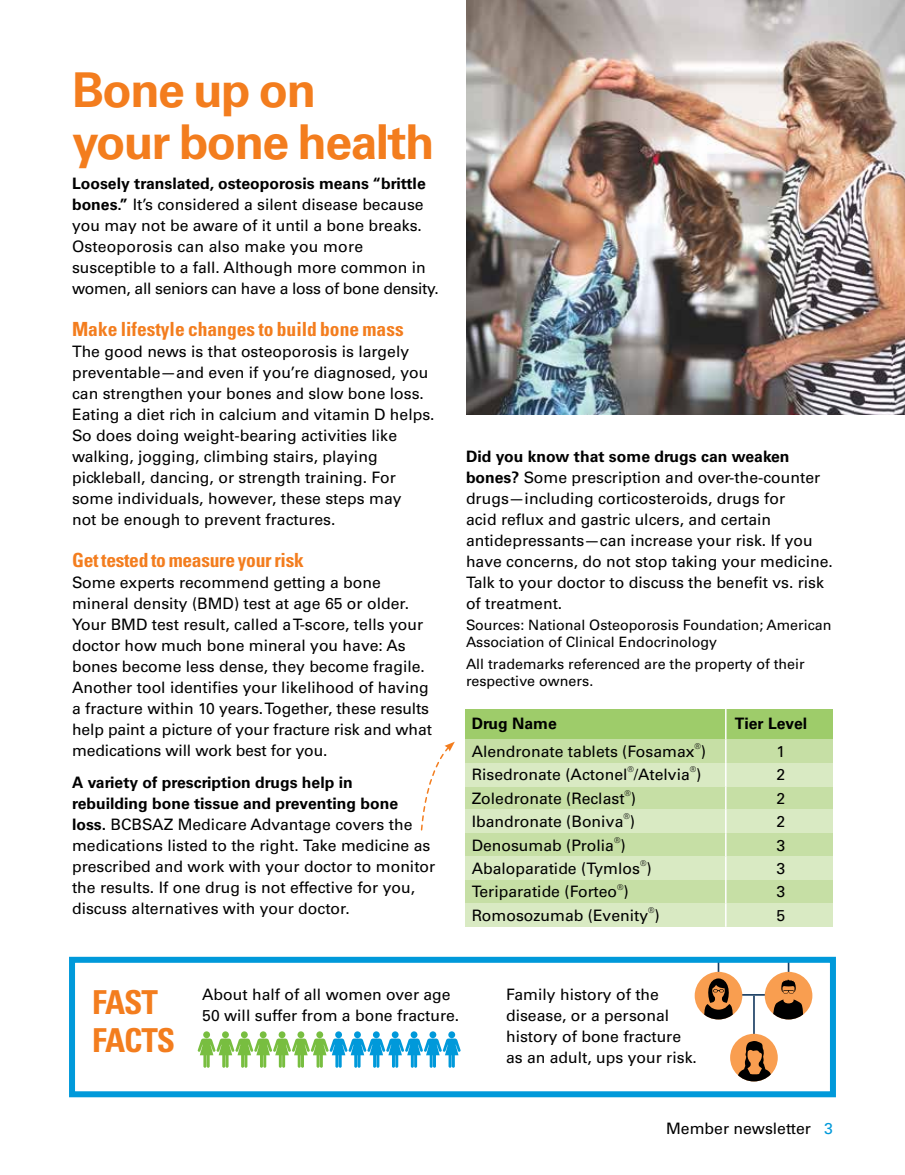
<style>
.page{position:relative;width:905px;height:1175px;background:#fff}
.page>*{position:absolute;margin:0;border:0;box-sizing:border-box;transform-origin:0 0}
.t1{font:700 48px/52.5px "Univers LT Std";letter-spacing:-.03em;color:#f37d1e}
.t2{font:700 condensed 33px/37.5px "Univers LT Std";letter-spacing:-.035em;color:#f37d1e}
.t3{font:700 condensed 19.5px "Univers LT Std";color:#f37d1e}
.t4{font:15.75px/21px "Univers LT Std";color:#000}
.t5{font:700 15.75px "Univers LT Std";color:#000}
.t6{font:14.25px/16.5px "Univers LT Std";color:#000}
.t7{font:7.8px "Univers LT Std";color:#000}
.s1{font-weight:700}
.s2{color:#0099da}
</style>
<div class="page">
<svg style="left:420px;top:741px;width:35px;height:90px"></svg>
<img style="left:466px;top:0;width:438px;height:414px">
<div style="left:465px;top:709px;width:260px;height:30px;background:#9ecc6a"></div>
<div style="left:725px;top:709px;width:107px;height:30px;background:#9ecc6a"></div>
<div style="left:465px;top:739px;width:260px;height:24px;background:#c6dfa5"></div>
<div style="left:725px;top:739px;width:107px;height:24px;background:#c6dfa5"></div>
<div style="left:465px;top:786px;width:260px;height:23px;background:#c6dfa5"></div>
<div style="left:725px;top:786px;width:107px;height:23px;background:#c6dfa5"></div>
<div style="left:465px;top:833px;width:260px;height:23px;background:#c6dfa5"></div>
<div style="left:725px;top:833px;width:107px;height:23px;background:#c6dfa5"></div>
<div style="left:465px;top:880px;width:260px;height:23px;background:#c6dfa5"></div>
<div style="left:725px;top:880px;width:107px;height:23px;background:#c6dfa5"></div>
<div style="left:465px;top:763px;width:260px;height:23px;background:#d9eac3"></div>
<div style="left:725px;top:763px;width:107px;height:23px;background:#d9eac3"></div>
<div style="left:465px;top:809px;width:260px;height:24px;background:#d9eac3"></div>
<div style="left:725px;top:809px;width:107px;height:24px;background:#d9eac3"></div>
<div style="left:465px;top:856px;width:260px;height:24px;background:#d9eac3"></div>
<div style="left:725px;top:856px;width:107px;height:24px;background:#d9eac3"></div>
<div style="left:465px;top:903px;width:260px;height:23px;background:#d9eac3"></div>
<div style="left:725px;top:903px;width:107px;height:23px;background:#d9eac3"></div>
<hr style="left:725px;top:709px;width:1px;height:30px;background:#fff">
<svg style="left:725px;top:739px;width:1px;height:187px"></svg>
<hr style="left:717px;top:959px;width:2px;height:22px;background:#193d62">
<hr style="left:753px;top:995px;width:1px;height:56px;background:#193d62">
<div style="left:730px;top:1033px;width:47px;height:48px;background:#f99e50;border-radius:50%"></div>
<svg style="left:736px;top:1041px;width:36px;height:40px"></svg>
<hr style="left:726px;top:994px;width:63px;height:1px;background:#193d62">
<svg style="left:764px;top:971px;width:48px;height:48px"></svg>
<svg style="left:772px;top:963px;width:41px;height:56px"></svg>
<div style="left:694px;top:971px;width:48px;height:48px;background:#f99e50;border-radius:50%"></div>
<svg style="left:703px;top:978px;width:30px;height:41px"></svg>
<div style="left:69px;top:956px;width:767px;height:141px;border:6px solid #0099da"></div>
<svg style="left:198px;top:1031px;width:262px;height:36px"></svg>
<h2 class="t1" style="left:72px;top:64px;width:364px">Bone up on<br>your bone health</h2>
<p class="t4" style="left:72px;top:173px;width:368px"><span class="s1">Loosely translated, osteoporosis means “brittle bones.”</span> It’s considered a silent disease because you may not be aware of it until a bone breaks.<br>Osteoporosis can also make you more susceptible to a fall. Although more common in women, all seniors can have a loss of bone density.</p>
<h3 class="t3" style="left:72px;top:317px;width:333px">Make lifestyle changes to build bone mass</h3>
<p class="t4" style="left:72px;top:341px;width:364px">The good news is that osteoporosis is largely preventable—and even if you’re diagnosed, you can strengthen your bones and slow bone loss.<br>Eating a diet rich in calcium and vitamin D helps.<br>So does doing weight-bearing activities like walking, jogging, climbing stairs, playing pickleball, dancing, or strength training. For some individuals, however, these steps may<br>not be enough to prevent fractures.</p>
<h3 class="t3" style="left:72px;top:548px;width:233px">Get tested to measure your risk</h3>
<p class="t4" style="left:72px;top:572px;width:361px">Some experts recommend getting a bone mineral density (BMD) test at age 65 or older.<br>Your BMD test result, called a T-score, tells your doctor how much bone mineral you have: As bones become less dense, they become fragile.<br>Another tool identifies your likelihood of having a fracture within 10 years. Together, these results help paint a picture of your fracture risk and what medications will work best for you.</p>
<p class="t4" style="left:72px;top:771px;width:365px"><span class="s1">A variety of prescription drugs help in<br>rebuilding bone tissue and preventing bone loss.</span> BCBSAZ Medicare Advantage covers the medications listed to the right. Take medicine as prescribed and work with your doctor to monitor the results. If one drug is not effective for you, discuss alternatives with your doctor.</p>
<p class="t4" style="left:466px;top:446px;width:368px"><span class="s1">Did you know that some drugs can weaken bones?</span> Some prescription and over-the-counter drugs—including corticosteroids, drugs for<br>acid reflux and gastric ulcers, and certain antidepressants—can increase your risk. If you have concerns, do not stop taking your medicine.<br>Talk to your doctor to discuss the benefit vs. risk of treatment.</p>
<p class="t6" style="left:466px;top:617px;width:367px">Sources: National Osteoporosis Foundation; American<br>Association of Clinical Endocrinology</p>
<p class="t6" style="left:466px;top:656px;width:340px">All trademarks referenced are the property of their respective owners.</p>
<p class="t5" style="left:471px;top:714px;width:87px">Drug Name</p>
<p class="t5" style="left:734px;top:714px;width:74px">Tier Level</p>
<p class="t4" style="left:471px;top:741px;width:236px">Alendronate tablets (Fosamax )</p>
<p class="t7" style="left:694px;top:741px;width:8px">®</p>
<p class="t4" style="left:776px;top:741px;width:10px">1</p>
<p class="t4" style="left:471px;top:764px;width:231px">Risedronate (Actonel /Atelvia )</p>
<p class="t7" style="left:627px;top:765px;width:8px">®</p>
<p class="t7" style="left:690px;top:765px;width:8px">®</p>
<p class="t4" style="left:776px;top:764px;width:10px">2</p>
<p class="t4" style="left:471px;top:787px;width:166px">Zoledronate (Reclast )</p>
<p class="t7" style="left:624px;top:788px;width:8px">®</p>
<p class="t4" style="left:776px;top:787px;width:10px">2</p>
<p class="t4" style="left:471px;top:811px;width:165px">Ibandronate (Boniva )</p>
<p class="t7" style="left:623px;top:812px;width:8px">®</p>
<p class="t4" style="left:776px;top:811px;width:10px">2</p>
<p class="t4" style="left:471px;top:834px;width:155px">Denosumab (Prolia )</p>
<p class="t7" style="left:614px;top:835px;width:8px">®</p>
<p class="t4" style="left:776px;top:834px;width:10px">3</p>
<p class="t4" style="left:471px;top:858px;width:181px">Abaloparatide (Tymlos )</p>
<p class="t7" style="left:640px;top:858px;width:8px">®</p>
<p class="t4" style="left:776px;top:858px;width:10px">3</p>
<p class="t7" style="left:617px;top:882px;width:8px">®</p>
<p class="t4" style="left:776px;top:881px;width:10px">3</p>
<p class="t4" style="left:471px;top:904px;width:189px">Romosozumab (Evenity )</p>
<p class="t4" style="left:471px;top:881px;width:158px">Teriparatide (Forteo )</p>
<p class="t7" style="left:648px;top:905px;width:8px">®</p>
<p class="t4" style="left:776px;top:904px;width:10px">5</p>
<p class="t2" style="left:92px;top:983px;width:84px">FAST<br>FACTS</p>
<p class="t4" style="left:202px;top:984px;width:258px">About half of all women over age<br>50 will suffer from a bone fracture.</p>
<p class="t4" style="left:506px;top:984px;width:192px">Family history of the disease, or a personal history of bone fracture as an adult, ups your risk.</p>
<p class="t4" style="left:666px;top:1118px;width:168px">Member newsletter <span class="s2">3</span></p>
</div>
